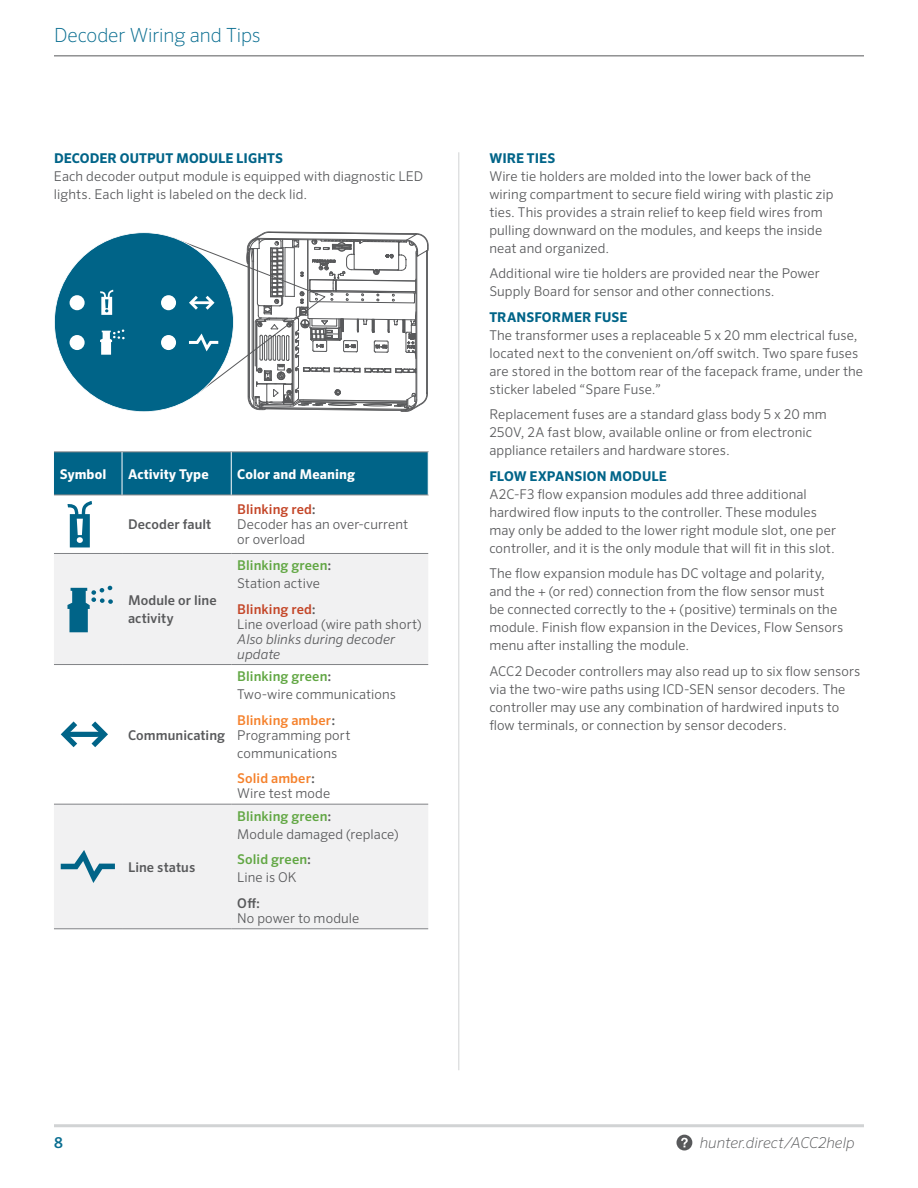
<style>
.page{position:relative;width:918px;height:1188px;background:#fff}
.page>*{position:absolute;margin:0;border:0;box-sizing:border-box;transform-origin:0 0}
.t1{font:200 19.5px "Sero Pro";letter-spacing:-.005em;color:#086d90}
.t2{font:italic 200 15px "Sero Pro";letter-spacing:-.005em;color:#58595b}
.t3{font:500 15px "Sero Pro";color:#086d90}
.t4{font:300 13.5px/18px "Sero Pro";letter-spacing:.005em;color:#58595b}
.t5{font:700 13.5px "Sero Pro";letter-spacing:.005em;color:#006488}
.t6{font:500 13.5px/18px "Sero Pro";letter-spacing:.01em;color:#58595b}
.t7{font:500 13.5px/18px "Sero Pro";letter-spacing:.005em;color:#62a744}
.t8{font:700 13.5px "Sero Pro";letter-spacing:.01em;color:#fff}
.t9{font:italic 300 13.5px/15px "Sero Pro";letter-spacing:.005em;color:#58595b}
.s1{font-weight:500;color:#c44628}
.s2{font-weight:500}
.s3{color:#58595b}
.s4{font-weight:300;color:#58595b}
.s5{font-weight:500;color:#62a744}
.s6{font-weight:500;color:#f5822d}
</style>
<div class="page">
<hr style="left:54px;top:1124px;width:810px;height:3px;background:#d1d3d4">
<svg style="left:676px;top:1135px;width:16px;height:16px"></svg>
<svg style="left:681px;top:1138px;width:7px;height:9px"></svg>
<hr style="left:54px;top:56px;width:810px;height:1px;background:#58595b">
<svg style="left:54px;top:231px;width:375px;height:181px"></svg>
<hr style="left:459px;top:152px;width:1px;height:918px;background:#d1d3d4">
<div style="left:54px;top:453px;width:374px;height:42px;background:#006488"></div>
<svg style="left:54px;top:554px;width:374px;height:375px;fill:#f1f1f2"></svg>
<hr style="left:54px;top:452px;width:68px;height:1px;background:#808285">
<hr style="left:122px;top:452px;width:109px;height:1px;background:#808285">
<hr style="left:231px;top:452px;width:198px;height:1px;background:#808285">
<hr style="left:54px;top:495px;width:68px;height:1px;background:#808285">
<hr style="left:122px;top:495px;width:109px;height:1px;background:#808285">
<hr style="left:231px;top:495px;width:198px;height:1px;background:#808285">
<hr style="left:54px;top:553px;width:68px;height:1px;background:#808285">
<hr style="left:122px;top:553px;width:109px;height:1px;background:#808285">
<hr style="left:231px;top:553px;width:197px;height:1px;background:#808285">
<hr style="left:54px;top:664px;width:68px;height:1px;background:#808285">
<hr style="left:122px;top:664px;width:109px;height:1px;background:#808285">
<hr style="left:231px;top:664px;width:197px;height:1px;background:#808285">
<hr style="left:54px;top:804px;width:68px;height:1px;background:#808285">
<hr style="left:122px;top:804px;width:109px;height:1px;background:#808285">
<hr style="left:231px;top:804px;width:197px;height:1px;background:#808285">
<hr style="left:54px;top:929px;width:68px;height:1px;background:#808285">
<hr style="left:122px;top:929px;width:109px;height:1px;background:#808285">
<hr style="left:231px;top:929px;width:197px;height:1px;background:#808285">
<hr style="left:122px;top:452px;width:1px;height:43px;background:#fff">
<hr style="left:231px;top:452px;width:1px;height:43px;background:#fff">
<hr style="left:428px;top:452px;width:1px;height:43px;background:#fff">
<svg style="left:67px;top:501px;width:25px;height:46px"></svg>
<svg style="left:67px;top:586px;width:46px;height:46px"></svg>
<svg style="left:61px;top:721px;width:47px;height:26px"></svg>
<svg style="left:61px;top:850px;width:54px;height:33px"></svg>
<h1 class="t1" style="left:54px;top:24px;width:208px">Decoder Wiring and Tips</h1>
<p class="t5" style="left:54px;top:150px;width:231px">DECODER OUTPUT MODULE LIGHTS</p>
<p class="t4" style="left:54px;top:167px;width:371px">Each decoder output module is equipped with diagnostic LED lights. Each light is labeled on the deck lid.</p>
<p class="t8" style="left:60px;top:466px;width:48px">Symbol</p>
<p class="t8" style="left:128px;top:466px;width:82px">Activity Type</p>
<p class="t8" style="left:237px;top:466px;width:119px">Color and Meaning</p>
<p class="t6" style="left:128px;top:516px;width:85px">Decoder fault</p>
<p class="t4" style="left:237px;top:502px;width:173px;line-height:15px"><span class="s1">Blinking red</span><span class="s2">:<br></span>Decoder has an over-current or overload</p>
<p class="t6" style="left:128px;top:591px;width:90px">Module or line activity</p>
<p class="t6" style="left:128px;top:726px;width:99px">Communicating</p>
<p class="t6" style="left:128px;top:858px;width:69px">Line status</p>
<p class="t7" style="left:237px;top:556px;width:96px">Blinking green<span class="s3">:<br></span><span class="s4">Station active</span></p>
<p class="t4" style="left:237px;top:601px;width:186px;line-height:15px"><span class="s1">Blinking red</span><span class="s2">:<br></span>Line overload (wire path short)</p>
<p class="t9" style="left:237px;top:631px;width:159px">Also blinks during decoder update</p>
<p class="t4" style="left:237px;top:667px;width:160px"><span class="s5">Blinking green</span><span class="s2">:<br></span>Two-wire communications</p>
<p class="t4" style="left:237px;top:712px;width:115px;line-height:15px"><span class="s6">Blinking amber</span><span class="s2">:<br></span>Programming port</p>
<p class="t4" style="left:237px;top:740px;width:102px;line-height:25.5px">communications<br><span class="s6">Solid amber</span><span class="s2">:</span></p>
<p class="t4" style="left:237px;top:784px;width:94px">Wire test mode</p>
<p class="t4" style="left:237px;top:807px;width:163px"><span class="s5">Blinking green</span><span class="s2">:<br></span>Module damaged (replace)</p>
<p class="t7" style="left:237px;top:850px;width:75px">Solid green<span class="s3">:<br></span><span class="s4">Line is OK</span></p>
<p class="t6" style="left:237px;top:894px;width:24px">Off:</p>
<p class="t4" style="left:237px;top:909px;width:124px">No power to module</p>
<p class="t5" style="left:489px;top:150px;width:67px">WIRE TIES</p>
<p class="t4" style="left:489px;top:167px;width:346px">Wire tie holders are molded into the lower back of the wiring compartment to secure field wiring with plastic zip ties. This provides a strain relief to keep field wires from pulling downward on the modules, and keeps the inside neat and organized.</p>
<p class="t4" style="left:489px;top:264px;width:332px">Additional wire tie holders are provided near the Power<br>Supply Board for sensor and other connections.</p>
<p class="t5" style="left:489px;top:309px;width:139px">TRANSFORMER FUSE</p>
<p class="t4" style="left:489px;top:326px;width:375px">The transformer uses a replaceable 5 x 20 mm electrical fuse, located next to the convenient on/off switch. Two spare fuses are stored in the bottom rear of the facepack frame, under the sticker labeled “Spare Fuse.”</p>
<p class="t4" style="left:489px;top:405px;width:339px">Replacement fuses are a standard glass body 5 x 20 mm<br>250V, 2A fast blow, available online or from electronic appliance retailers and hardware stores.</p>
<p class="t5" style="left:489px;top:468px;width:179px">FLOW EXPANSION MODULE</p>
<p class="t4" style="left:489px;top:485px;width:348px">A2C-F3 flow expansion modules add three additional hardwired flow inputs to the controller. These modules may only be added to the lower right module slot, one per controller, and it is the only module that will fit in this slot.</p>
<p class="t4" style="left:489px;top:565px;width:355px">The flow expansion module has DC voltage and polarity, and the + (or red) connection from the flow sensor must<br>be connected correctly to the + (positive) terminals on the module. Finish flow expansion in the Devices, Flow Sensors menu after installing the module.</p>
<p class="t4" style="left:489px;top:662px;width:372px">ACC2 Decoder controllers may also read up to six flow sensors via the two-wire paths using ICD-SEN sensor decoders. The controller may use any combination of hardwired inputs to flow terminals, or connection by sensor decoders.</p>
<p class="t3" style="left:54px;top:1133px;width:10px">8</p>
<p class="t2" style="left:700px;top:1133px;width:156px">hunter.direct/ACC2help</p>
</div>
